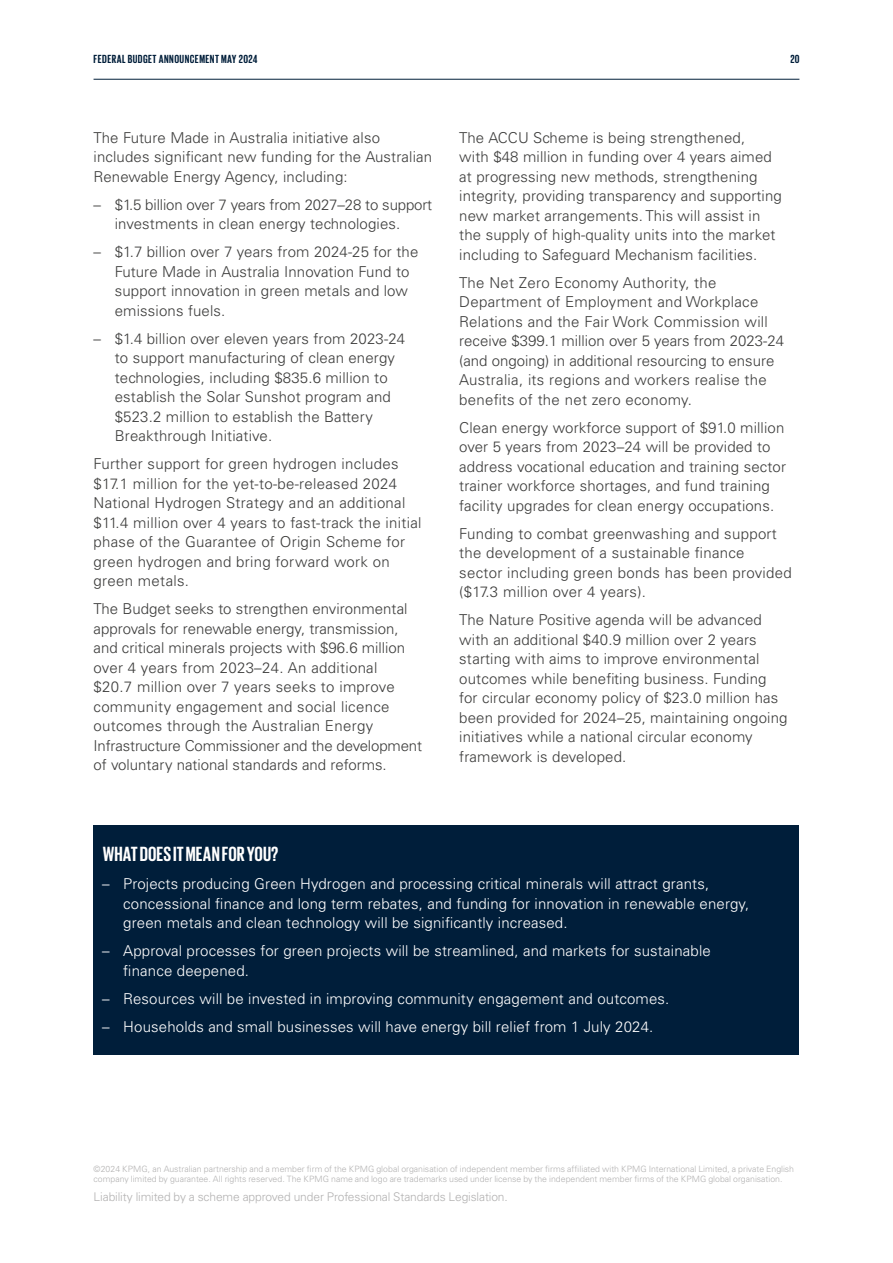
<style>
.page{position:relative;width:893px;height:1263px;background:#fff}
.page>*{position:absolute;margin:0;border:0;box-sizing:border-box;transform-origin:0 0}
.t1{font:700 21px "KPMG";letter-spacing:.005em;color:#fff}
.t2{font:300 15px/19.5px "Univers LT Std";letter-spacing:.01em;color:#3c3c3b}
.t3{font:300 15px/19.5px "Univers LT Std";letter-spacing:.01em;color:#fff}
.t4{font:300 15px/19.5px "Univers LT Std";letter-spacing:-.01em;color:#3c3c3b}
.t5{font:300 12px "Univers LT Std";letter-spacing:-.01em;color:#b3b2b2}
.t6{font:700 12px "KPMG";letter-spacing:.04em;color:#001e3a}
.t7{font:300 8.7px/10.5px "Univers LT Std";color:#b3b2b2}
</style>
<div class="page">
<hr style="left:94px;top:79px;width:705px;height:1px;background:#001e3a">
<div style="left:94px;top:825px;width:705px;height:229px;background:#001e3a"></div>
<p class="t6" style="left:94px;top:53px;width:166px">FEDERAL BUDGET ANNOUNCEMENT MAY 2024</p>
<p class="t6" style="left:790px;top:53px;width:11px">20</p>
<p class="t2" style="left:94px;top:128px;width:340px">The Future Made in Australia initiative also includes significant new funding for the Australian<br>Renewable Energy Agency, including:</p>
<p class="t4" style="left:115px;top:195px;width:319px;text-indent:-21px">– $1.5 billion over 7 years from 2027–28 to support investments in clean energy technologies.</p>
<p class="t2" style="left:115px;top:242px;width:305px;text-indent:-21px">– $1.7 billion over 7 years from 2024-25 for the Future Made in Australia Innovation Fund to support innovation in green metals and low emissions fuels.</p>
<p class="t2" style="left:115px;top:329px;width:292px;text-indent:-21px">– $1.4 billion over eleven years from 2023-24 to support manufacturing of clean energy technologies, including $835.6 million to establish the Solar Sunshot program and $523.2 million to establish the Battery Breakthrough Initiative.</p>
<p class="t2" style="left:94px;top:454px;width:329px">Further support for green hydrogen includes $17.1 million for the yet-to-be-released 2024<br>National Hydrogen Strategy and an additional $11.4 million over 4 years to fast-track the initial phase of the Guarantee of Origin Scheme for green hydrogen and bring forward work on green metals.</p>
<p class="t2" style="left:94px;top:599px;width:330px">The Budget seeks to strengthen environmental approvals for renewable energy, transmission, and critical minerals projects with $96.6 million over 4 years from 2023–24. An additional<br>$20.7 million over 7 years seeks to improve community engagement and social licence outcomes through the Australian Energy Infrastructure Commissioner and the development of voluntary national standards and reforms.</p>
<p class="t2" style="left:459px;top:128px;width:324px">The ACCU Scheme is being strengthened,<br>with $48 million in funding over 4 years aimed at progressing new methods, strengthening integrity, providing transparency and supporting new market arrangements. This will assist in the supply of high-quality units into the market including to Safeguard Mechanism facilities.</p>
<p class="t2" style="left:459px;top:273px;width:326px">The Net Zero Economy Authority, the Department of Employment and Workplace Relations and the Fair Work Commission will receive $399.1 million over 5 years from 2023-24 (and ongoing) in additional resourcing to ensure Australia, its regions and workers realise the benefits of the net zero economy.</p>
<p class="t2" style="left:459px;top:418px;width:328px">Clean energy workforce support of $91.0 million over 5 years from 2023–24 will be provided to address vocational education and training sector trainer workforce shortages, and fund training facility upgrades for clean energy occupations.</p>
<p class="t2" style="left:459px;top:524px;width:334px">Funding to combat greenwashing and support the development of a sustainable finance<br>sector including green bonds has been provided ($17.3 million over 4 years).</p>
<p class="t2" style="left:459px;top:610px;width:330px">The Nature Positive agenda will be advanced with an additional $40.9 million over 2 years starting with aims to improve environmental outcomes while benefiting business. Funding for circular economy policy of $23.0 million has been provided for 2024–25, maintaining ongoing initiatives while a national circular economy framework is developed.</p>
<h1 class="t1" style="left:103px;top:843px;width:177px">WHAT DOES IT MEAN FOR YOU?</h1>
<p class="t3" style="left:123px;top:874px;width:627px;text-indent:-21px">– Projects producing Green Hydrogen and processing critical minerals will attract grants, concessional finance and long term rebates, and funding for innovation in renewable energy, green metals and clean technology will be significantly increased.</p>
<p class="t3" style="left:123px;top:941px;width:589px;text-indent:-21px">– Approval processes for green projects will be streamlined, and markets for sustainable finance deepened.</p>
<p class="t3" style="left:102px;top:988px;width:569px">– Resources will be invested in improving community engagement and outcomes.</p>
<p class="t3" style="left:102px;top:1016px;width:553px">– Households and small businesses will have energy bill relief from 1 July 2024.</p>
<p class="t7" style="left:94px;top:1163px;width:702px">©2024 KPMG, an Australian partnership and a member firm of the KPMG global organisation of independent member firms affiliated with KPMG International Limited, a private English company limited by guarantee. All rights reserved. The KPMG name and logo are trademarks used under license by the independent member firms of the KPMG global organisation.</p>
<p class="t5" style="left:94px;top:1189px;width:416px">Liability limited by a scheme approved under Professional Standards Legislation.</p>
</div>
